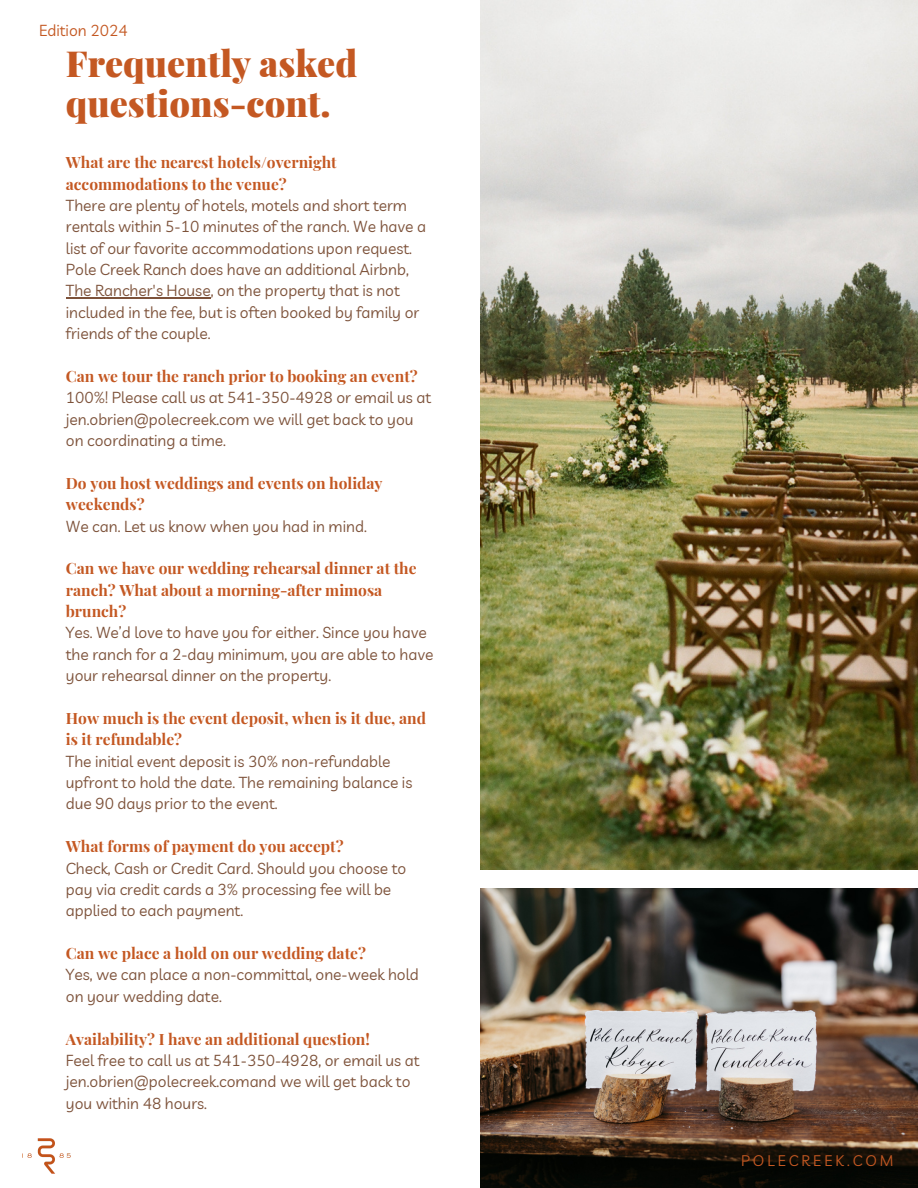
<style>
.page{position:relative;width:918px;height:1188px;background:#fff}
.page>*{position:absolute;margin:0;border:0;box-sizing:border-box;transform-origin:0 0}
.t1{font:900 36px/40.5px "Playfair Display";color:#c45822}
.t2{font:15.6px/21.3px "Livvic";color:#7d523a}
.t3{font:700 15.6px/21.3px "Playfair Display";color:#c45822}
.t4{font:15.6px "Livvic";color:#c45822}
.t5{font:15px "Livvic";letter-spacing:.2em;color:#c45822}
</style>
<div class="page">
<hr style="left:66px;top:298px;width:145px;height:1px;background:#7d523a">
<img style="left:480px;top:889px;width:438px;height:299px">
<img style="left:22px;top:1138px;width:49px;height:36px">
<img style="left:480px;top:0;width:438px;height:870px">
<p class="t4" style="left:39px;top:21px;width:90px">Edition 2024</p>
<p class="t1" style="left:66px;top:42px;width:293px">Frequently asked questions-cont.</p>
<p class="t3" style="left:66px;top:151px;width:272px">What are the nearest hotels/overnight accommodations to the venue?</p>
<p class="t2" style="left:66px;top:194px;width:362px">There are plenty of hotels, motels and short term rentals within 5-10 minutes ofthe ranch. We have a list of our favorite accommodations upon request.<br>Pole Creek Ranch does have an additional Airbnb, The Rancher's House, on the property that is not included in the fee, but is often booked by family or friends ofthe couple.</p>
<p class="t3" style="left:66px;top:365px;width:353px">Can we tour the ranch prior to booking an event?</p>
<p class="t2" style="left:66px;top:387px;width:367px">100%! Please call us at 541-350-4928 or email us at jen.obrien@polecreek.com we will get back to you on coordinating a time.</p>
<p class="t3" style="left:66px;top:472px;width:318px">Do you host weddings and events on holiday weekends?</p>
<p class="t2" style="left:66px;top:515px;width:302px">We can. Let us know when you had in mind.</p>
<p class="t3" style="left:66px;top:557px;width:352px">Can we have our wedding rehearsal dinner at the ranch? What about a morning-after mimosa brunch?</p>
<p class="t2" style="left:66px;top:622px;width:369px">Yes. We’d love to have you for either. Since you have the ranch for a 2-day minimum, you are able to have your rehearsal dinner on the property.</p>
<p class="t3" style="left:66px;top:707px;width:362px">How much is the event deposit, when is it due, and is it refundable?</p>
<p class="t2" style="left:66px;top:750px;width:348px">The initial event deposit is 30% non-refundable upfront to hold the date. The remaining balance is due 90 days prior to the event.</p>
<p class="t3" style="left:66px;top:835px;width:279px">What forms of payment do you accept?</p>
<p class="t2" style="left:66px;top:857px;width:342px">Check, Cash or Credit Card. Should you choose to pay via credit cards a 3% processing fee will be applied to each payment.</p>
<p class="t3" style="left:66px;top:942px;width:302px">Can we place a hold on our wedding date?</p>
<p class="t2" style="left:66px;top:964px;width:355px">Yes, we can place a non-committal, one-week hold on your wedding date.</p>
<p class="t3" style="left:66px;top:1027px;width:306px">Availability? I have an additional question!</p>
<p class="t2" style="left:66px;top:1049px;width:355px">Feel free to call us at 541-350-4928, or email us at jen.obrien@polecreek.comand we will get back to you within 48 hours.</p>
<p class="t5" style="left:741px;top:1151px;width:154px">POLECREEK.COM</p>
</div>
